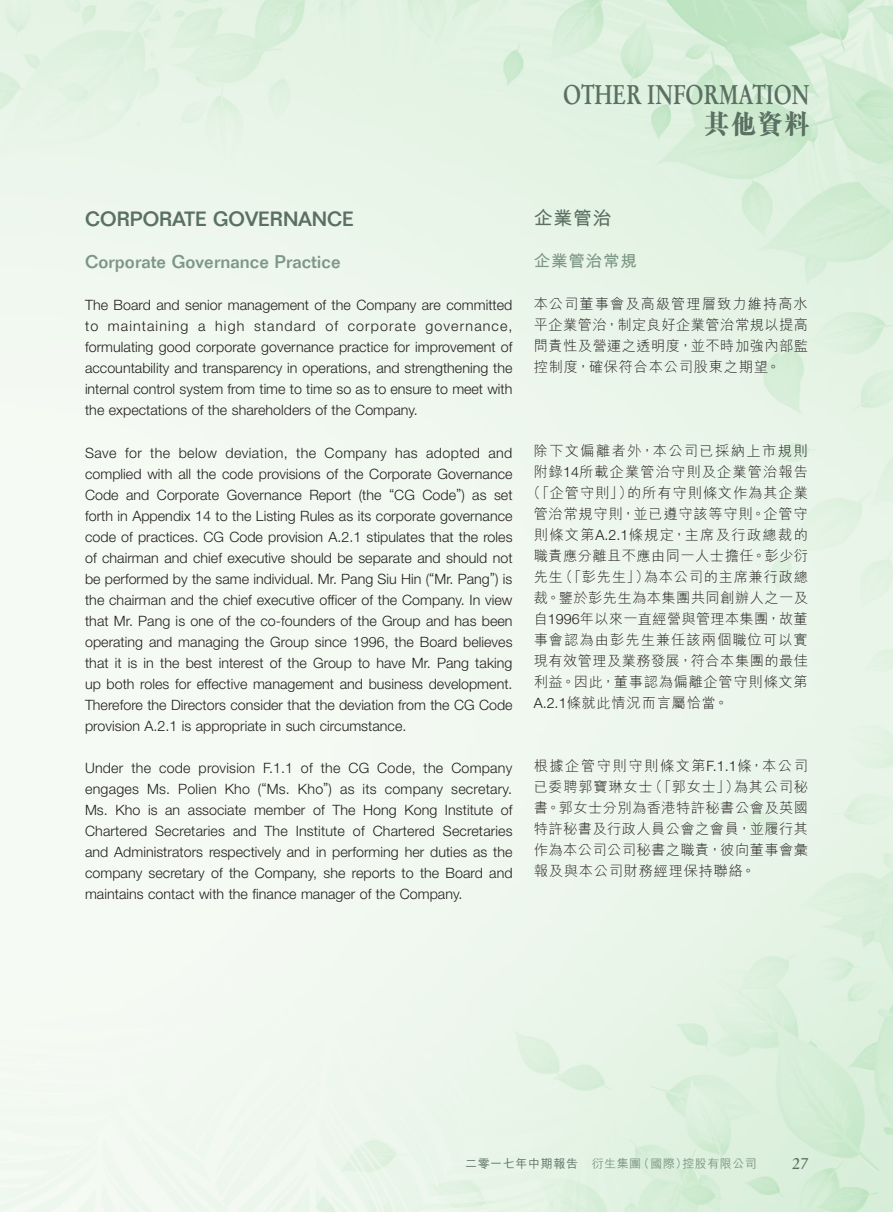
<style>
.page{position:relative;width:893px;height:1212px;background:#fff}
.page>*{position:absolute;margin:0;border:0;box-sizing:border-box;transform-origin:0 0}
.t1{font:700 27px "Stempel Garamond LT Std";color:#5a7062;scale:.75 1}
.t2{font:800 27px "M Sung HK";color:#5a7062;scale:.95 1}
.Heading_1{font:500 20.25px "Folio Std";letter-spacing:.005em;color:#5a7062}
.C_Heading_1{font:700 18.75px "M Hei HK";color:#5a7062}
.Heading_2{font:500 18px "Folio Std";letter-spacing:.005em;color:#7d9785}
.C_Heading_2{font:700 16.5px "M Hei HK";letter-spacing:.055em;color:#7d9785}
.t3{font:16.5px "Stempel Garamond LT Std";color:#5a7062}
.Body_Text{font:300 14.25px/21px "Helvetica Neue LT Std";letter-spacing:.005em;color:#231f20;text-align:justify}
.C_Body_Text{font:300 14.25px/21px "M Hei HK";letter-spacing:.05em;color:#231f20;text-align:justify}
.C_Body_Text-2{font:300 14.25px "M Hei HK";letter-spacing:.03em;color:#231f20}
.C_Body_Text-3{font:300 14.25px "M Hei HK";letter-spacing:.075em;color:#231f20}
.C_Body_Text-4{font:300 14.25px "M Hei HK";letter-spacing:.095em;color:#231f20}
.C_Body_Text-5{font:300 14.25px "M Hei HK";letter-spacing:.02em;color:#231f20}
.C_Body_Text-6{font:300 14.25px "M Hei HK";letter-spacing:.1em;color:#231f20}
.t4{font:500 12px "M Hei HK";letter-spacing:.04em;color:#7d9785}
.s1{font-family:"Helvetica Neue LT Std"}
.s2{color:#5a7062}
</style>
<div class="page">
<h1 class="t1" style="left:563px;top:78px;width:330px">OTHER INFORMATION</h1>
<h1 class="t2" style="left:704px;top:110px;width:112px">其他資料</h1>
<p class="Heading_1" style="left:85px;top:207px;width:270px">CORPORATE GOVERNANCE</p>
<p class="Heading_2" style="left:85px;top:251px;width:257px">Corporate Governance Practice</p>
<p class="Body_Text" style="left:85px;top:295px;width:429px">The Board and senior management of the Company are committed to maintaining a high standard of corporate governance, formulating good corporate governance practice for improvement of accountability and transparency in operations, and strengthening the internal control system from time to time so as to ensure to meet with the expectations of the shareholders of the Company.</p>
<p class="Body_Text" style="left:85px;top:442px;width:429px">Save for the below deviation, the Company has adopted and complied with all the code provisions of the Corporate Governance Code and Corporate Governance Report (the “CG Code”) as set forth in Appendix 14 to the Listing Rules as its corporate governance code of practices. CG Code provision A.2.1 stipulates that the roles of chairman and chief executive should be separate and should not be performed by the same individual. Mr. Pang Siu Hin (“Mr. Pang”) is the chairman and the chief executive officer of the Company. In view that Mr. Pang is one of the co-founders of the Group and has been operating and managing the Group since 1996, the Board believes that it is in the best interest of the Group to have Mr. Pang taking up both roles for effective management and business development.<br>Therefore the Directors consider that the deviation from the CG Code provision A.2.1 is appropriate in such circumstance.</p>
<p class="Body_Text" style="left:85px;top:757px;width:429px">Under the code provision F.1.1 of the CG Code, the Company engages Ms. Polien Kho (“Ms. Kho”) as its company secretary.<br>Ms. Kho is an associate member of The Hong Kong Institute of Chartered Secretaries and The Institute of Chartered Secretaries and Administrators respectively and in performing her duties as the company secretary of the Company, she reports to the Board and maintains contact with the finance manager of the Company.</p>
<p class="C_Heading_1" style="left:534px;top:205px;width:79px">企業管治</p>
<p class="C_Heading_2" style="left:534px;top:249px;width:105px">企業管治常規</p>
<p class="C_Body_Text" style="left:534px;top:293px;width:276px">本公司董事會及高級管理層致力維持高水平企業管治，制定良好企業管治常規以提高問責性及營運之透明度，並不時加強內部監控制度，確保符合本公司股東之期望。</p>
<p class="C_Body_Text-6" style="left:534px;top:444px;width:276px">除下文偏離者外，本公司已採納上市規則</p>
<p class="C_Body_Text-3" style="left:534px;top:465px;width:276px">附錄<span class="s1">14</span>所載企業管治守則及企業管治報告</p>
<p class="C_Body_Text" style="left:526px;top:482px;width:283px">（「企管守則」）的所有守則條文作為其企業</p>
<p class="C_Body_Text" style="left:534px;top:503px;width:276px">管治常規守則，並已遵守該等守則。企管守</p>
<p class="C_Body_Text-4" style="left:534px;top:528px;width:276px">則條文第<span class="s1">A.2.1</span>條規定，主席及行政總裁的</p>
<p class="C_Body_Text-2" style="left:534px;top:549px;width:276px">職責應分離且不應由同一人士擔任。彭少衍</p>
<p class="C_Body_Text" style="left:534px;top:566px;width:276px">先生（「彭先生」）為本公司的主席兼行政總</p>
<p class="C_Body_Text-2" style="left:534px;top:591px;width:276px">裁。鑒於彭先生為本集團共同創辦人之一及</p>
<p class="C_Body_Text-5" style="left:534px;top:612px;width:276px">自<span class="s1">1996</span>年以來一直經營與管理本集團，故董</p>
<p class="C_Body_Text-3" style="left:534px;top:633px;width:276px">事會認為由彭先生兼任該兩個職位可以實</p>
<p class="C_Body_Text-2" style="left:534px;top:654px;width:276px">現有效管理及業務發展，符合本集團的最佳</p>
<p class="C_Body_Text" style="left:534px;top:671px;width:276px">利益。因此，董事認為偏離企管守則條文第</p>
<p class="C_Body_Text" style="left:534px;top:692px;width:196px"><span class="s1">A.2.1</span>條就此情況而言屬恰當。</p>
<p class="C_Body_Text" style="left:534px;top:755px;width:276px">根據企管守則守則條文第<span class="s1">F.1.1</span>條，本公司已委聘郭寶琳女士（「郭女士」）為其公司秘書。郭女士分別為香港特許秘書公會及英國特許秘書及行政人員公會之會員，並履行其作為本公司公司秘書之職責，彼向董事會彙報及與本公司財務經理保持聯絡。</p>
<p class="t4" style="left:465px;top:1155px;width:293px"><span class="s2">二零一七年中期報告</span> 衍生集團（國際）控股有限公司</p>
<p class="t3" style="left:792px;top:1153px;width:18px">27</p>
</div>
